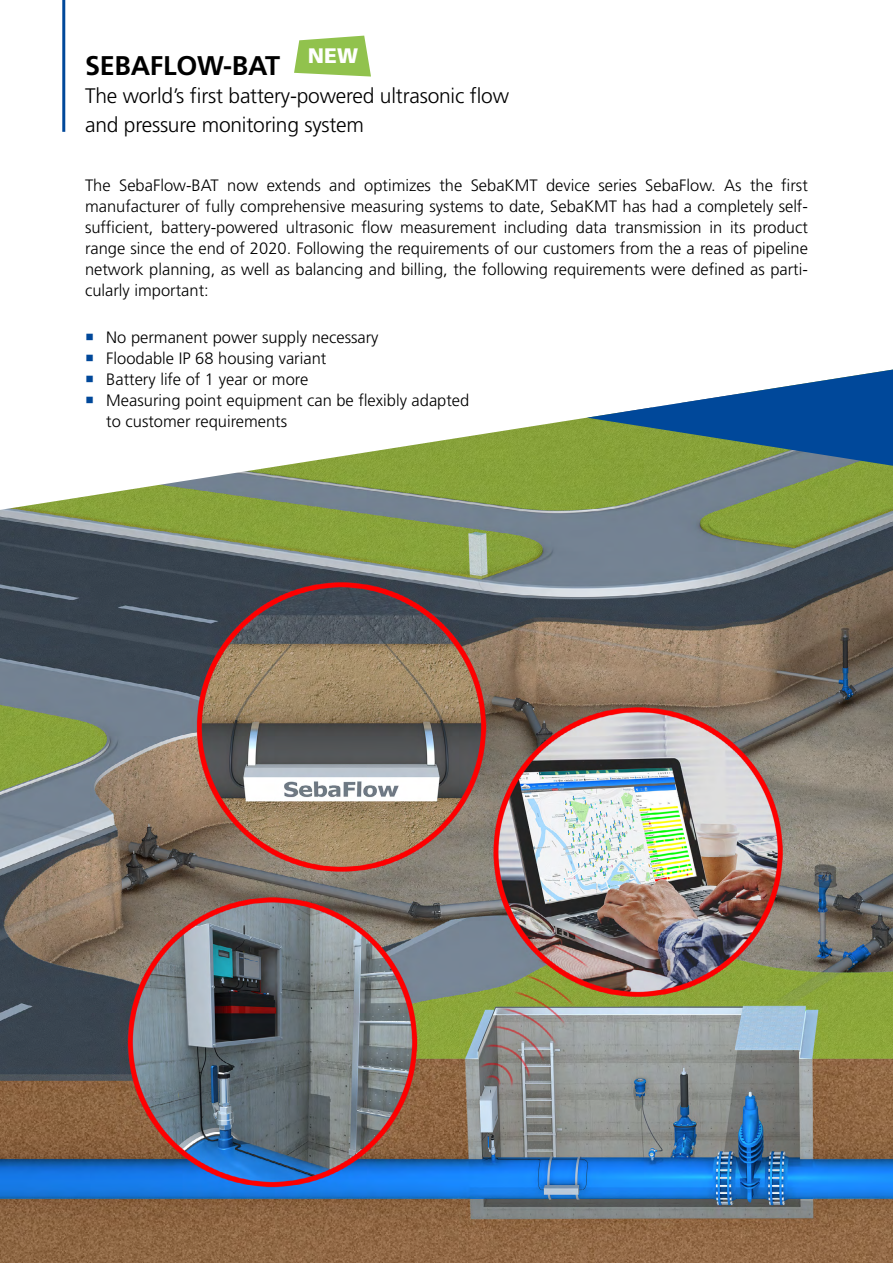
<style>
.page{position:relative;width:893px;height:1263px;background:#fff}
.page>*{position:absolute;margin:0;border:0;box-sizing:border-box;transform-origin:0 0}
.t1{font:700 27px "Frutiger LT Pro";letter-spacing:-.01em;color:#000}
.t2{font:300 21px/28.5px "Frutiger LT Pro";letter-spacing:-.01em;color:#000}
.t3{font:900 21px "Frutiger LT Pro";color:#fff}
.t4{font:300 16.5px/21px "Frutiger LT Pro";color:#000;text-align:justify}
</style>
<div class="page">
<hr style="left:62px;top:0;width:3px;height:132px;background:#00489a">
<img style="left:0;top:417px;width:893px;height:846px">
<svg style="left:587px;top:370px;width:306px;height:96px"></svg>
<svg style="left:294px;top:36px;width:77px;height:41px;background:#a4cc6c"></svg>
<p class="t3" style="left:308px;top:43px;width:52px">NEW</p>
<h1 class="t1" style="left:85px;top:49px;width:197px">SEBAFLOW-BAT</h1>
<p class="t2" style="left:85px;top:82px;width:426px">The world’s first battery-powered ultrasonic flow and pressure monitoring system</p>
<p class="t4" style="left:85px;top:175px;width:724px">The SebaFlow-BAT now extends and optimizes the SebaKMT device series SebaFlow. As the first manufacturer of fully comprehensive measuring systems to date, SebaKMT has had a completely self&shy;sufficient, battery-powered ultrasonic flow measurement including data transmission in its product range since the end of 2020. Following the requirements of our customers from the a reas of pipeline network planning, as well as balancing and billing, the following requirements were defined as parti&shy;cularly important:</p>
<p class="t4" style="left:106px;top:326px;width:365px;text-align:left">No permanent power supply necessary<br>Floodable IP 68 housing variant<br>Battery life of 1 year or more<br>Measuring point equipment can be flexibly adapted to customer requirements</p>
</div>
